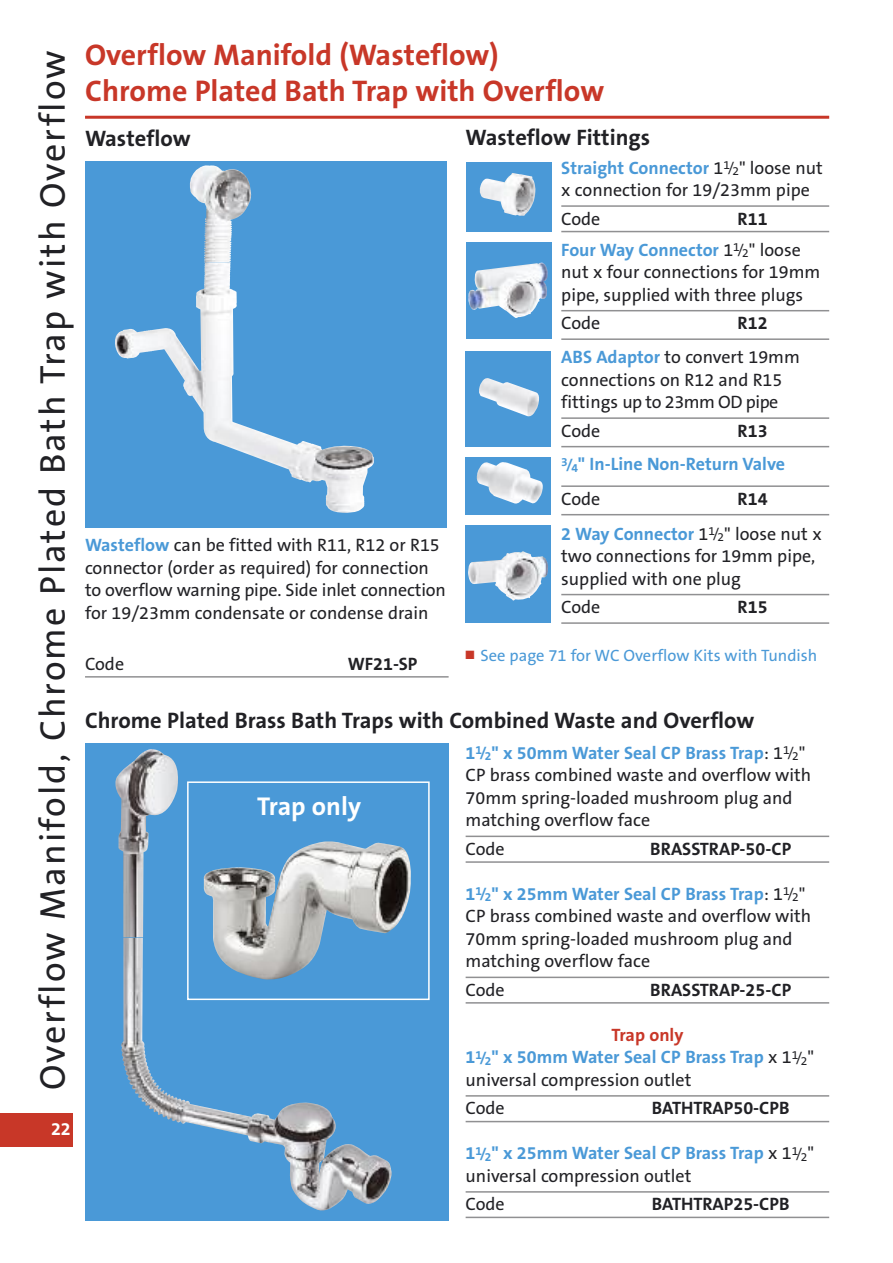
<style>
.page{position:relative;width:893px;height:1263px;background:#fff}
.page>*{position:absolute;margin:0;border:0;box-sizing:border-box;transform-origin:0 0}
.t1{font:36px "The Sans B5 Plain";letter-spacing:.055em;color:#212125}
.t2{font:700 30px/36px "The Sans B7";color:#c83728}
.t3{font:700 25.95px "The Sans B7";color:#fff}
.t4{font:700 22.5px "The Sans B7";color:#212125}
.t5{font:18px/22.5px "The Sans B5 Plain";color:#212125}
.t6{font:700 18px/31px "The Sans B7";color:#4a99d7}
.t7{font:700 18px "The Sans B7";color:#212125}
.t8{font:700 18px "The Sans B7";color:#fff}
.t9{font:16.5px "The Sans B5 Plain";color:#4a99d7}
.s1{font-family:"The Sans B5 Plain";font-weight:400;color:#212125}
.s2{font-family:"The Sans B5 Plain";font-weight:400;font-size:13.5px;color:#212125}
.s3{color:#212125}
.s4{font-family:"The Sans B7";font-weight:700;color:#4a99d7}
.s5{font-size:13.5px}
.s6{color:#c83728}
</style>
<div class="page">
<div style="left:85px;top:920px;width:364px;height:300px;background:#4a99d7"></div>
<img style="left:121px;top:937px;width:271px;height:274px">
<div style="left:85px;top:743px;width:364px;height:194px;background:#4a99d7"></div>
<img style="left:115px;top:749px;width:63px;height:188px">
<hr style="left:85px;top:116px;width:744px;height:3px;background:#c83728">
<div style="left:0;top:1113px;width:72px;height:34px;background:#c83728"></div>
<hr style="left:561px;top:205px;width:268px;height:2px;background:#909092">
<hr style="left:561px;top:231px;width:268px;height:1px;background:#909092">
<div style="left:466px;top:162px;width:85px;height:69px;background:#4a99d7"></div>
<img style="left:480px;top:173px;width:56px;height:43px">
<hr style="left:561px;top:310px;width:268px;height:1px;background:#909092">
<hr style="left:561px;top:338px;width:268px;height:2px;background:#909092">
<div style="left:466px;top:242px;width:85px;height:97px;background:#4a99d7"></div>
<img style="left:468px;top:262px;width:80px;height:56px">
<hr style="left:561px;top:417px;width:268px;height:2px;background:#909092">
<hr style="left:561px;top:446px;width:268px;height:1px;background:#909092">
<div style="left:466px;top:351px;width:85px;height:96px;background:#4a99d7"></div>
<img style="left:479px;top:378px;width:60px;height:38px">
<hr style="left:561px;top:485px;width:268px;height:2px;background:#909092">
<hr style="left:561px;top:514px;width:268px;height:1px;background:#909092">
<div style="left:466px;top:457px;width:85px;height:57px;background:#4a99d7"></div>
<img style="left:477px;top:462px;width:66px;height:42px">
<hr style="left:561px;top:594px;width:268px;height:1px;background:#909092">
<hr style="left:561px;top:622px;width:268px;height:2px;background:#909092">
<div style="left:466px;top:526px;width:85px;height:97px;background:#4a99d7"></div>
<img style="left:468px;top:551px;width:80px;height:50px">
<div style="left:85px;top:161px;width:362px;height:362px;background:#4a99d7"></div>
<div style="left:85px;top:262px;width:362px;height:265px;background:#4a99d7"></div>
<img style="left:115px;top:262px;width:259px;height:251px">
<img style="left:190px;top:165px;width:61px;height:97px">
<hr style="left:85px;top:676px;width:364px;height:2px;background:#909092">
<hr style="left:466px;top:835px;width:363px;height:2px;background:#909092">
<hr style="left:466px;top:861px;width:363px;height:2px;background:#909092">
<hr style="left:466px;top:976px;width:363px;height:2px;background:#909092">
<hr style="left:466px;top:1002px;width:363px;height:1px;background:#909092">
<hr style="left:466px;top:1095px;width:363px;height:1px;background:#909092">
<hr style="left:466px;top:1121px;width:363px;height:1px;background:#909092">
<hr style="left:466px;top:1191px;width:363px;height:1px;background:#909092">
<hr style="left:466px;top:1216px;width:363px;height:2px;background:#909092">
<div style="left:189px;top:783px;width:239px;height:215px;background:#4a99d7"></div>
<img style="left:204px;top:841px;width:207px;height:138px">
<div style="left:187px;top:781px;width:243px;height:219px;border:2px solid #fff"></div>
<h1 class="t1" style="left:34px;top:1090px;width:1042px;rotate:-90deg">Overflow Manifold, Chrome Plated Bath Trap with Overflow</h1>
<p class="t8" style="left:51px;top:1119px;width:21px">22</p>
<h2 class="t2" style="left:85px;top:37px;width:521px">Overflow Manifold (Wasteflow)<br>Chrome Plated Bath Trap with Overflow</h2>
<p class="t4" style="left:466px;top:126px;width:186px">Wasteflow Fittings</p>
<p class="t6" style="left:561px;top:152px;width:263px">Straight Connector <span class="s1">1</span><sup>1</sup><span class="s2">/</span><sub>2</sub><span class="s1">" loose nut</span></p>
<p class="t5" style="left:561px;top:176px;width:250px;line-height:28.5px">x connection for 19/23mm pipe<br>Code</p>
<p class="t4" style="left:85px;top:127px;width:107px">Wasteflow</p>
<p class="t6" style="left:561px;top:203px;width:241px;text-indent:176px"><span class="s3">R11<br></span>Four Way Connector <span class="s1">1</span><sup>1</sup><span class="s2">/</span><sub>2</sub><span class="s1">" loose</span></p>
<p class="t5" style="left:561px;top:261px;width:261px">nut x four connections for 19mm pipe, supplied with three plugs</p>
<p class="t5" style="left:561px;top:312px;width:41px">Code</p>
<p class="t7" style="left:738px;top:314px;width:32px">R12</p>
<p class="t5" style="left:561px;top:346px;width:240px"><span class="s4">ABS Adaptor</span> to convert 19mm connections on R12 and R15 fittings up to 23mm OD pipe</p>
<p class="t5" style="left:561px;top:420px;width:41px">Code</p>
<p class="t6" style="left:561px;top:414px;width:225px;line-height:33.6px;text-indent:176px"><span class="s3">R13<br></span><sup>3</sup><span class="s5">/</span><sub>4</sub>" In-Line Non-Return Valve</p>
<p class="t5" style="left:561px;top:488px;width:41px">Code</p>
<p class="t6" style="left:561px;top:482px;width:262px;line-height:35px;text-indent:176px"><span class="s3">R14<br></span>2 Way Connector <span class="s1">1</span><sup>1</sup><span class="s2">/</span><sub>2</sub><span class="s1">" loose nut x</span></p>
<p class="t5" style="left:561px;top:545px;width:255px">two connections for 19mm pipe, supplied with one plug</p>
<p class="t5" style="left:561px;top:596px;width:41px">Code</p>
<p class="t7" style="left:738px;top:598px;width:32px">R15</p>
<p class="t5" style="left:85px;top:535px;width:362px"><span class="s4">Wasteflow</span> can be fitted with R11, R12 or R15 connector (order as required) for connection to overflow warning pipe. Side inlet connection for 19/23mm condensate or condense drain</p>
<p class="t5" style="left:85px;top:653px;width:41px">Code</p>
<p class="t7" style="left:348px;top:654px;width:71px">WF21-SP</p>
<p class="t9" style="left:466px;top:646px;width:353px"><span class="s6">■</span> See page 71 for WC Overflow Kits with Tundish</p>
<p class="t4" style="left:85px;top:709px;width:671px">Chrome Plated Brass Bath Traps with Combined Waste and Overflow</p>
<h3 class="t3" style="left:257px;top:792px;width:105px">Trap only</h3>
<p class="t6" style="left:466px;top:738px;width:341px">1<sup>1</sup><span class="s5">/</span><sub>2</sub>" x 50mm Water Seal CP Brass Trap<span class="s1">: 1</span><sup>1</sup><span class="s2">/</span><sub>2</sub><span class="s1">"</span></p>
<p class="t5" style="left:466px;top:765px;width:347px">CP brass combined waste and overflow with<br>70mm spring-loaded mushroom plug and matching overflow face</p>
<p class="t5" style="left:466px;top:838px;width:41px">Code</p>
<p class="t7" style="left:650px;top:839px;width:143px">BRASSTRAP-50-CP</p>
<p class="t6" style="left:466px;top:879px;width:341px">1<sup>1</sup><span class="s5">/</span><sub>2</sub>" x 25mm Water Seal CP Brass Trap<span class="s1">: 1</span><sup>1</sup><span class="s2">/</span><sub>2</sub><span class="s1">"</span></p>
<p class="t5" style="left:466px;top:906px;width:347px">CP brass combined waste and overflow with<br>70mm spring-loaded mushroom plug and matching overflow face</p>
<p class="t5" style="left:466px;top:979px;width:41px">Code</p>
<p class="t7" style="left:650px;top:980px;width:143px">BRASSTRAP-25-CP</p>
<p class="t6" style="left:466px;top:1024px;width:350px;line-height:22.5px;text-indent:146px"><span class="s6">Trap only<br></span>1<sup>1</sup><span class="s5">/</span><sub>2</sub>" x 50mm Water Seal CP Brass Trap <span class="s1">x 1</span><sup>1</sup><span class="s2">/</span><sub>2</sub><span class="s1">"</span></p>
<p class="t5" style="left:466px;top:1066px;width:227px;line-height:28.5px">universal compression outlet<br>Code</p>
<p class="t7" style="left:652px;top:1099px;width:139px">BATHTRAP50-CPB</p>
<p class="t6" style="left:466px;top:1138px;width:350px">1<sup>1</sup><span class="s5">/</span><sub>2</sub>" x 25mm Water Seal CP Brass Trap <span class="s1">x 1</span><sup>1</sup><span class="s2">/</span><sub>2</sub><span class="s1">"</span></p>
<p class="t5" style="left:466px;top:1162px;width:227px;line-height:28.5px">universal compression outlet<br>Code</p>
<p class="t7" style="left:652px;top:1195px;width:139px">BATHTRAP25-CPB</p>
</div>
